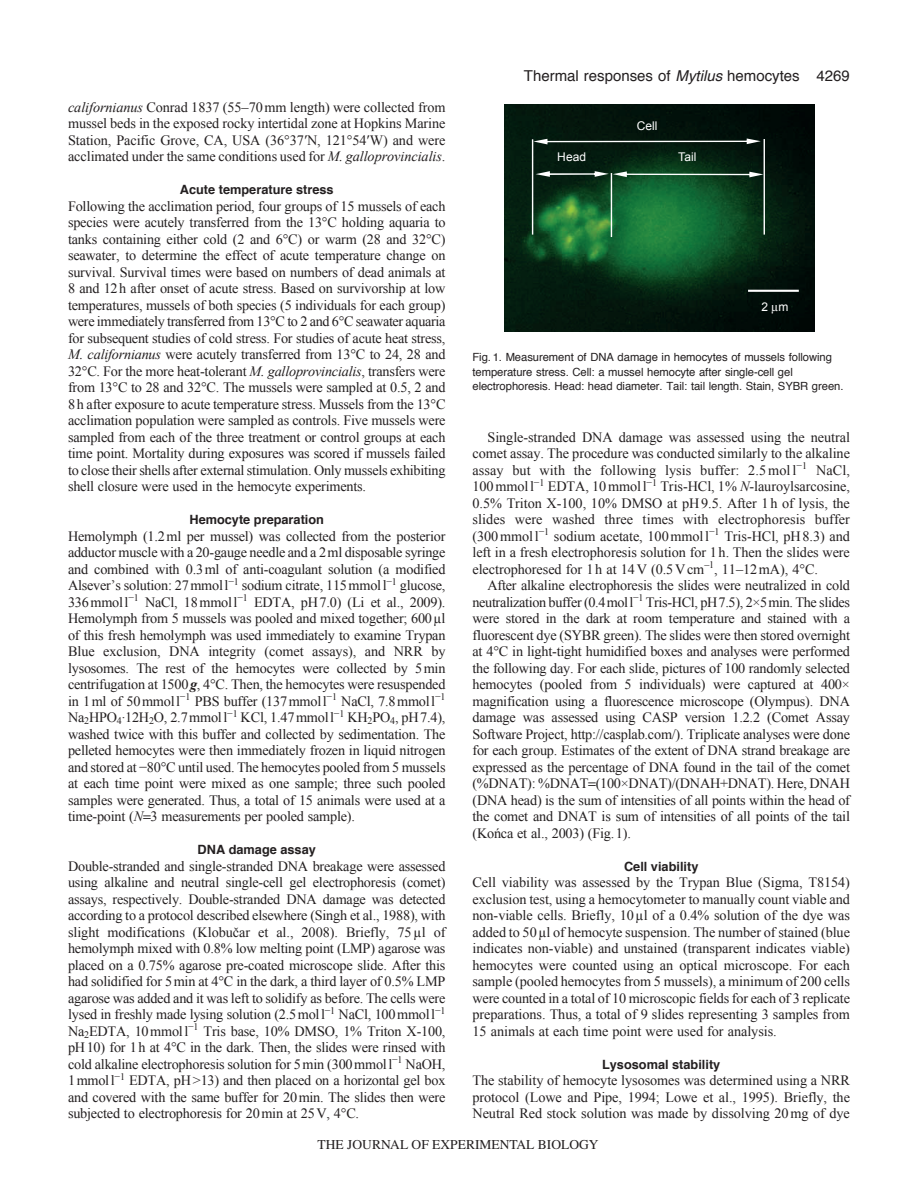
<style>
.page{position:relative;width:918px;height:1188px;background:#fff}
.page>*{position:absolute;margin:0;border:0;box-sizing:border-box;transform-origin:0 0}
.t1{font:15px "Helvetica";color:#231f20}
.t2{font:14.25px/16.5px "Times New Roman";letter-spacing:-.005em;color:#231f20;text-align:justify}
.t3{font:13.5px "Times";color:#231f20}
.t4{font:700 12.75px "Helvetica";color:#231f20}
.t5{font:12px "Arial";color:#fff}
.t6{font:11.25px/14.2px "Helvetica";letter-spacing:-.005em;color:#231f20}
.s1{font-style:italic}
.s2{font-weight:700;font-style:italic}
</style>
<div class="page">
<img style="left:505px;top:104px;width:310px;height:227px">
<hr style="left:611px;top:173px;width:1px;height:64px;background:#fff">
<hr style="left:532px;top:139px;width:1px;height:96px;background:#fff">
<hr style="left:764px;top:139px;width:1px;height:96px;background:#fff">
<svg style="left:533px;top:138px;width:228px;height:6px"></svg>
<svg style="left:536px;top:171px;width:227px;height:6px"></svg>
<hr style="left:748px;top:290px;width:51px;height:2px;background:#fff">
<svg style="left:772px;top:305px;width:6px;height:9px"></svg>
<p class="t2" style="left:68px;top:99px;width:379px"><span class="s1">californianus</span> Conrad 1837 (55–70mm length) were collected from mussel beds in the exposed rocky intertidal zone at Hopkins Marine Station, Pacific Grove, CA, USA (36°37′N, 121°54′W) and were acclimated under the same conditions used for <span class="s1">M. galloprovincialis</span>.</p>
<p class="t4" style="left:180px;top:184px;width:155px">Acute temperature stress</p>
<p class="t2" style="left:68px;top:198px;width:379px">Following the acclimation period, four groups of 15 mussels of each species were acutely transferred from the 13°C holding aquaria to tanks containing either cold (2 and 6°C) or warm (28 and 32°C) seawater, to determine the effect of acute temperature change on survival. Survival times were based on numbers of dead animals at 8 and 12h after onset of acute stress. Based on survivorship at low temperatures, mussels of both species (5 individuals for each group) were immediately transferred from 13°C to 2 and 6°C seawater aquaria for subsequent studies of cold stress. For studies of acute heat stress, <span class="s1">M. californianus</span> were acutely transferred from 13°C to 24, 28 and 32°C. For the more heat-tolerant <span class="s1">M. galloprovincialis</span>, transfers were from 13°C to 28 and 32°C. The mussels were sampled at 0.5, 2 and 8h after exposure to acute temperature stress. Mussels from the 13°C acclimation population were sampled as controls. Five mussels were sampled from each of the three treatment or control groups at each time point. Mortality during exposures was scored if mussels failed to close their shells after external stimulation. Only mussels exhibiting shell closure were used in the hemocyte experiments.</p>
<p class="t4" style="left:189px;top:514px;width:136px">Hemocyte preparation</p>
<p class="t2" style="left:68px;top:528px;width:379px">Hemolymph (1.2ml per mussel) was collected from the posterior adductor muscle with a 20-gauge needle and a 2ml disposable syringe and combined with 0.3ml of anti-coagulant solution (a modified Alsever’s solution: 27mmoll<sup>−1</sup> sodium citrate, 115mmoll<sup>−1</sup> glucose, 336mmoll<sup>−1</sup> NaCl, 18mmoll<sup>−1</sup> EDTA, pH7.0) (Li et al., 2009).<br>Hemolymph from 5 mussels was pooled and mixed together; 600µl of this fresh hemolymph was used immediately to examine Trypan Blue exclusion, DNA integrity (comet assays), and NRR by lysosomes. The rest of the hemocytes were collected by 5min centrifugation at 1500<span class="s2">g</span>, 4°C. Then, the hemocytes were resuspended in 1ml of 50mmoll<sup>−1</sup> PBS buffer (137mmoll<sup>−1</sup> NaCl, 7.8mmoll<sup>−1<br></sup>Na<sub>2</sub>HPO<sub>4</sub>.12H<sub>2</sub>O, 2.7mmoll<sup>−1</sup> KCl, 1.47mmoll<sup>−1</sup> KH<sub>2</sub>PO<sub>4</sub>, pH7.4), washed twice with this buffer and collected by sedimentation. The pelleted hemocytes were then immediately frozen in liquid nitrogen and stored at −80°C until used. The hemocytes pooled from 5 mussels at each time point were mixed as one sample; three such pooled samples were generated. Thus, a total of 15 animals were used at a time-point (<span class="s1">N</span> 3 measurements per pooled sample).</p>
<p class="t4" style="left:198px;top:844px;width:120px">DNA damage assay</p>
<p class="t2" style="left:68px;top:858px;width:379px">Double-stranded and single-stranded DNA breakage were assessed using alkaline and neutral single-cell gel electrophoresis (comet) assays, respectively. Double-stranded DNA damage was detected according to a protocol described elsewhere (Singh et al., 1988), with slight modifications (Klobučar et al., 2008). Briefly, 75µl of hemolymph mixed with 0.8% low melting point (LMP) agarose was placed on a 0.75% agarose pre-coated microscope slide. After this had solidified for 5min at 4°C in the dark, a third layer of 0.5% LMP agarose was added and it was left to solidify as before. The cells were lysed in freshly made lysing solution (2.5moll<sup>−1</sup> NaCl, 100mmoll<sup>−1<br></sup>Na<sub>2</sub>EDTA, 10mmoll<sup>−1</sup> Tris base, 10% DMSO, 1% Triton X-100, pH10) for 1h at 4°C in the dark. Then, the slides were rinsed with cold alkaline electrophoresis solution for 5min (300mmoll<sup>−1</sup> NaOH, 1mmoll<sup>−1</sup> EDTA, pH &gt;13) and then placed on a horizontal gel box and covered with the same buffer for 20min. The slides then were subjected to electrophoresis for 20min at 25V, 4°C.</p>
<p class="t1" style="left:524px;top:69px;width:328px">Thermal responses of <span class="s1">Mytilus</span> hemocytes 4269</p>
<p class="t5" style="left:557px;top:150px;width:30px">Head</p>
<p class="t5" style="left:637px;top:120px;width:22px">Cell</p>
<p class="t5" style="left:678px;top:150px;width:20px">Tail</p>
<p class="t5" style="left:761px;top:300px;width:28px">2 m</p>
<p class="t6" style="left:472px;top:351px;width:373px">Fig. 1. Measurement of DNA damage in hemocytes of mussels following temperature stress. Cell: a mussel hemocyte after single-cell gel electrophoresis. Head: head diameter. Tail: tail length. Stain, SYBR green.</p>
<p class="t2" style="left:472px;top:429px;width:379px;text-indent:15px">Single-stranded DNA damage was assessed using the neutral comet assay. The procedure was conducted similarly to the alkaline assay but with the following lysis buffer: 2.5mol l<sup>−1</sup> NaCl, 100mmoll<sup>−1</sup> EDTA, 10mmoll<sup>−1</sup> Tris-HCl, 1% <span class="s1">N</span>-lauroylsarcosine, 0.5% Triton X-100, 10% DMSO at pH9.5. After 1h of lysis, the slides were washed three times with electrophoresis buffer (300mmoll<sup>−1</sup> sodium acetate, 100mmoll<sup>−1</sup> Tris-HCl, pH8.3) and left in a fresh electrophoresis solution for 1h. Then the slides were electrophoresed for 1h at 14V (0.5Vcm<sup>–1</sup>, 11–12mA), 4°C.</p>
<p class="t2" style="left:472px;top:577px;width:379px;text-indent:15px">After alkaline electrophoresis the slides were neutralized in cold neutralization buffer (0.4moll<sup>−1</sup> Tris-HCl, pH7.5), 2×5min. The slides were stored in the dark at room temperature and stained with a fluorescent dye (SYBR green). The slides were then stored overnight at 4°C in light-tight humidified boxes and analyses were performed the following day. For each slide, pictures of 100 randomly selected hemocytes (pooled from 5 individuals) were captured at 400× magnification using a fluorescence microscope (Olympus). DNA damage was assessed using CASP version 1.2.2 (Comet Assay Software Project, http://casplab.com/). Triplicate analyses were done for each group. Estimates of the extent of DNA strand breakage are expressed as the percentage of DNA found in the tail of the comet (%DNAT): %DNAT (100×DNAT)/(DNAH+DNAT). Here, DNAH (DNA head) is the sum of intensities of all points within the head of the comet and DNAT is sum of intensities of all points of the tail (Końca et al., 2003) (Fig.1).</p>
<p class="t4" style="left:624px;top:861px;width:76px">Cell viability</p>
<p class="t2" style="left:472px;top:874px;width:379px">Cell viability was assessed by the Trypan Blue (Sigma, T8154) exclusion test, using a hemocytometer to manually count viable and non-viable cells. Briefly, 10µl of a 0.4% solution of the dye was added to 50µl of hemocyte suspension. The number of stained (blue indicates non-viable) and unstained (transparent indicates viable) hemocytes were counted using an optical microscope. For each sample (pooled hemocytes from 5 mussels), a minimum of 200 cells were counted in a total of 10 microscopic fields for each of 3 replicate preparations. Thus, a total of 9 slides representing 3 samples from 15 animals at each time point were used for analysis.</p>
<p class="t4" style="left:602px;top:1059px;width:120px">Lysosomal stability</p>
<p class="t2" style="left:472px;top:1072px;width:379px">The stability of hemocyte lysosomes was determined using a NRR protocol (Lowe and Pipe, 1994; Lowe et al., 1995). Briefly, the Neutral Red stock solution was made by dissolving 20mg of dye</p>
<p class="t3" style="left:318px;top:1137px;width:282px">THE JOURNAL OF EXPERIMENTAL BIOLOGY</p>
</div>
